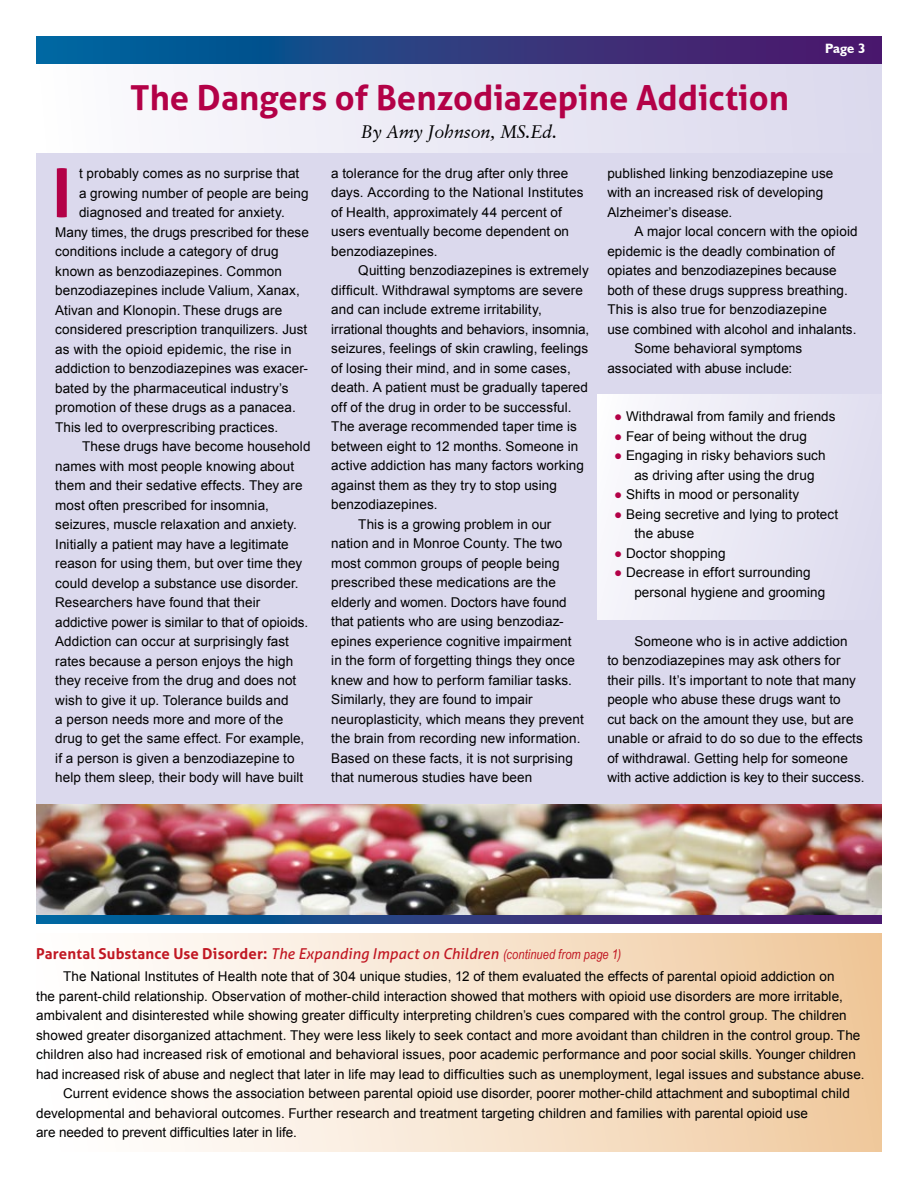
<style>
.page{position:relative;width:918px;height:1188px;background:#fff}
.page>*{position:absolute;margin:0;border:0;box-sizing:border-box;transform-origin:0 0}
.t1{font:700 67.5px "Aller";color:#b30147}
.t2{font:700 34.5px "Aller";color:#b30147}
.t3{font:italic 18px "Garamond Retrospective S Si";letter-spacing:-.01em;color:#000}
.t4{font:700 15px "Aller";letter-spacing:.01em;color:#c11823}
.t5{font:13.5px/19.5px "Arial";letter-spacing:.005em;color:#000}
.t6{font:700 13.5px "Humanist 521 BT";color:#fff}
.s1{color:#b30147}
.s2{font-weight:400;font-style:italic}
.s3{font-family:"Arial Narrow";font-weight:400;font-style:italic;font-size:13.5px}
</style>
<div class="page">
<div style="left:36px;top:61px;width:845px;height:859px;background:#dbd9ed"></div>
<div style="left:36px;top:64px;width:846px;height:88px;background:linear-gradient(to right,#fcfcfe,#dad8ed)"></div>
<div style="left:36px;top:934px;width:845px;height:218px;background:linear-gradient(to right,#fff,#f0c99d)"></div>
<svg style="left:36px;top:37px;width:846px;height:27px;background:#273d82"></svg>
<div style="left:598px;top:395px;width:283px;height:224px;background:linear-gradient(to right,#f9f8fc,#dddbee)"></div>
<img style="left:36px;top:805px;width:845px;height:111px">
<svg style="left:36px;top:916px;width:845px;height:7px;background:#273d82"></svg>
<h2 class="t2" style="left:130px;top:77px;width:660px">The Dangers of Benzodiazepine Addiction</h2>
<h3 class="t3" style="left:361px;top:121px;width:198px">By Amy Johnson, MS.Ed.</h3>
<p class="t6" style="left:825px;top:40px;width:42px">Page 3</p>
<h1 class="t1" style="left:52px;top:151px;width:21px">I</h1>
<p class="t5" style="left:79px;top:164px;width:222px">t probably comes as no surprise that</p>
<p class="t5" style="left:79px;top:183px;width:231px">a growing number of people are being</p>
<p class="t5" style="left:79px;top:203px;width:207px">diagnosed and treated for anxiety.</p>
<p class="t5" style="left:55px;top:222px;width:255px">Many times, the drugs prescribed for these</p>
<p class="t5" style="left:55px;top:242px;width:225px">conditions include a category of drug</p>
<p class="t5" style="left:55px;top:261px;width:228px">known as benzodiazepines. Common</p>
<p class="t5" style="left:55px;top:281px;width:246px">benzodiazepines include Valium, Xanax,</p>
<p class="t5" style="left:55px;top:300px;width:229px">Ativan and Klonopin. These drugs are</p>
<p class="t5" style="left:55px;top:320px;width:254px">considered prescription tranquilizers. Just</p>
<p class="t5" style="left:55px;top:339px;width:238px">as with the opioid epidemic, the rise in</p>
<p class="t5" style="left:55px;top:359px;width:254px">addiction to benzodiazepines was exacer-</p>
<p class="t5" style="left:55px;top:378px;width:235px">bated by the pharmaceutical industry’s</p>
<p class="t5" style="left:55px;top:398px;width:242px">promotion of these drugs as a panacea.</p>
<p class="t5" style="left:55px;top:417px;width:224px">This led to overprescribing practices.</p>
<p class="t5" style="left:82px;top:437px;width:230px">These drugs have become household</p>
<p class="t5" style="left:55px;top:456px;width:240px">names with most people knowing about</p>
<p class="t5" style="left:55px;top:476px;width:249px">them and their sedative effects. They are</p>
<p class="t5" style="left:55px;top:495px;width:215px">most often prescribed for insomnia,</p>
<p class="t5" style="left:55px;top:515px;width:243px">seizures, muscle relaxation and anxiety.</p>
<p class="t5" style="left:55px;top:534px;width:235px">Initially a patient may have a legitimate</p>
<p class="t5" style="left:55px;top:554px;width:249px">reason for using them, but over time they</p>
<p class="t5" style="left:55px;top:573px;width:245px">could develop a substance use disorder.</p>
<p class="t5" style="left:55px;top:593px;width:207px">Researchers have found that their</p>
<p class="t5" style="left:55px;top:612px;width:254px">addictive power is similar to that of opioids.</p>
<p class="t5" style="left:55px;top:632px;width:235px">Addiction can occur at surprisingly fast</p>
<p class="t5" style="left:55px;top:651px;width:240px">rates because a person enjoys the high</p>
<p class="t5" style="left:55px;top:671px;width:243px">they receive from the drug and does not</p>
<p class="t5" style="left:55px;top:690px;width:235px">wish to give it up. Tolerance builds and</p>
<p class="t5" style="left:55px;top:710px;width:230px">a person needs more and more of the</p>
<p class="t5" style="left:55px;top:729px;width:251px">drug to get the same effect. For example,</p>
<p class="t5" style="left:55px;top:749px;width:241px">if a person is given a benzodiazepine to</p>
<p class="t5" style="left:55px;top:768px;width:250px">help them sleep, their body will have built</p>
<p class="t5" style="left:331px;top:164px;width:254px">a tolerance for the drug after only three days. According to the National Institutes of Health, approximately 44 percent of users eventually become dependent on benzodiazepines.</p>
<p class="t5" style="left:358px;top:261px;width:232px">Quitting benzodiazepines is extremely</p>
<p class="t5" style="left:331px;top:281px;width:253px">difficult. Withdrawal symptoms are severe</p>
<p class="t5" style="left:331px;top:300px;width:212px">and can include extreme irritability,</p>
<p class="t5" style="left:331px;top:320px;width:260px">irrational thoughts and behaviors, insomnia,</p>
<p class="t5" style="left:331px;top:339px;width:259px">seizures, feelings of skin crawling, feelings</p>
<p class="t5" style="left:331px;top:359px;width:241px">of losing their mind, and in some cases,</p>
<p class="t5" style="left:331px;top:378px;width:258px">death. A patient must be gradually tapered</p>
<p class="t5" style="left:331px;top:398px;width:242px">off of the drug in order to be successful.</p>
<p class="t5" style="left:331px;top:417px;width:247px">The average recommended taper time is</p>
<p class="t5" style="left:331px;top:437px;width:249px">between eight to 12 months. Someone in</p>
<p class="t5" style="left:331px;top:456px;width:254px">active addiction has many factors working</p>
<p class="t5" style="left:331px;top:476px;width:227px">against them as they try to stop using</p>
<p class="t5" style="left:331px;top:495px;width:108px">benzodiazepines.</p>
<p class="t5" style="left:358px;top:515px;width:195px">This is a growing problem in our</p>
<p class="t5" style="left:331px;top:534px;width:233px">nation and in Monroe County. The two</p>
<p class="t5" style="left:331px;top:554px;width:230px">most common groups of people being</p>
<p class="t5" style="left:331px;top:573px;width:226px">prescribed these medications are the</p>
<p class="t5" style="left:331px;top:593px;width:237px">elderly and women. Doctors have found</p>
<p class="t5" style="left:331px;top:612px;width:234px">that patients who are using benzodiaz-</p>
<p class="t5" style="left:331px;top:631px;width:242px">epines experience cognitive impairment</p>
<p class="t5" style="left:331px;top:651px;width:245px">in the form of forgetting things they once</p>
<p class="t5" style="left:331px;top:670px;width:242px">knew and how to perform familiar tasks.</p>
<p class="t5" style="left:331px;top:690px;width:203px">Similarly, they are found to impair</p>
<p class="t5" style="left:331px;top:709px;width:254px">neuroplasticity, which means they prevent</p>
<p class="t5" style="left:331px;top:729px;width:251px">the brain from recording new information.</p>
<p class="t5" style="left:331px;top:748px;width:243px">Based on these facts, it is not surprising</p>
<p class="t5" style="left:331px;top:768px;width:203px">that numerous studies have been</p>
<p class="t5" style="left:607px;top:163px;width:228px">published linking benzodiazepine use with an increased risk of developing<br>Alzheimer’s disease.</p>
<p class="t5" style="left:634px;top:222px;width:225px">A major local concern with the opioid</p>
<p class="t5" style="left:607px;top:241px;width:229px">epidemic is the deadly combination of</p>
<p class="t5" style="left:607px;top:261px;width:231px">opiates and benzodiazepines because</p>
<p class="t5" style="left:607px;top:280px;width:242px">both of these drugs suppress breathing.</p>
<p class="t5" style="left:607px;top:300px;width:221px">This is also true for benzodiazepine</p>
<p class="t5" style="left:607px;top:319px;width:251px">use combined with alcohol and inhalants.</p>
<p class="t5" style="left:634px;top:339px;width:170px">Some behavioral symptoms</p>
<p class="t5" style="left:607px;top:358px;width:187px">associated with abuse include:</p>
<p class="t5" style="left:614px;top:407px;width:223px"><span class="s1">●</span> Withdrawal from family and friends</p>
<p class="t5" style="left:614px;top:427px;width:194px"><span class="s1">●</span> Fear of being without the drug</p>
<p class="t5" style="left:634px;top:446px;width:193px;text-indent:-20px"><span class="s1">●</span> Engaging in risky behaviors such as driving after using the drug</p>
<p class="t5" style="left:614px;top:485px;width:187px"><span class="s1">●</span> Shifts in mood or personality</p>
<p class="t5" style="left:634px;top:505px;width:205px;text-indent:-20px"><span class="s1">●</span> Being secretive and lying to protect the abuse</p>
<p class="t5" style="left:614px;top:544px;width:113px"><span class="s1">●</span> Doctor shopping</p>
<p class="t5" style="left:634px;top:563px;width:193px;text-indent:-20px"><span class="s1">●</span> Decrease in effort surrounding personal hygiene and grooming</p>
<p class="t5" style="left:607px;top:631px;width:259px;text-indent:27px">Someone who is in active addiction<br>to benzodiazepines may ask others for their pills. It’s important to note that many people who abuse these drugs want to<br>cut back on the amount they use, but are unable or afraid to do so due to the effects of withdrawal. Getting help for someone with active addiction is key to their success.</p>
<p class="t4" style="left:36px;top:944px;width:587px">Parental Substance Use Disorder: <span class="s2">The Expanding Impact on Children</span> <span class="s3">(continued from page 1)</span></p>
<p class="t5" style="left:63px;top:967px;width:773px">The National Institutes of Health note that of 304 unique studies, 12 of them evaluated the effects of parental opioid addiction on</p>
<p class="t5" style="left:36px;top:986px;width:808px">the parent-child relationship. Observation of mother-child interaction showed that mothers with opioid use disorders are more irritable,</p>
<p class="t5" style="left:36px;top:1006px;width:812px">ambivalent and disinterested while showing greater difficulty interpreting children’s cues compared with the control group. The children</p>
<p class="t5" style="left:36px;top:1025px;width:826px">showed greater disorganized attachment. They were less likely to seek contact and more avoidant than children in the control group. The</p>
<p class="t5" style="left:36px;top:1045px;width:821px">children also had increased risk of emotional and behavioral issues, poor academic performance and poor social skills. Younger children</p>
<p class="t5" style="left:36px;top:1064px;width:830px">had increased risk of abuse and neglect that later in life may lead to difficulties such as unemployment, legal issues and substance abuse.</p>
<p class="t5" style="left:63px;top:1084px;width:788px">Current evidence shows the association between parental opioid use disorder, poorer mother-child attachment and suboptimal child</p>
<p class="t5" style="left:36px;top:1103px;width:773px">developmental and behavioral outcomes. Further research and treatment targeting children and families with parental opioid use</p>
<p class="t5" style="left:36px;top:1123px;width:262px">are needed to prevent difficulties later in life.</p>
</div>
